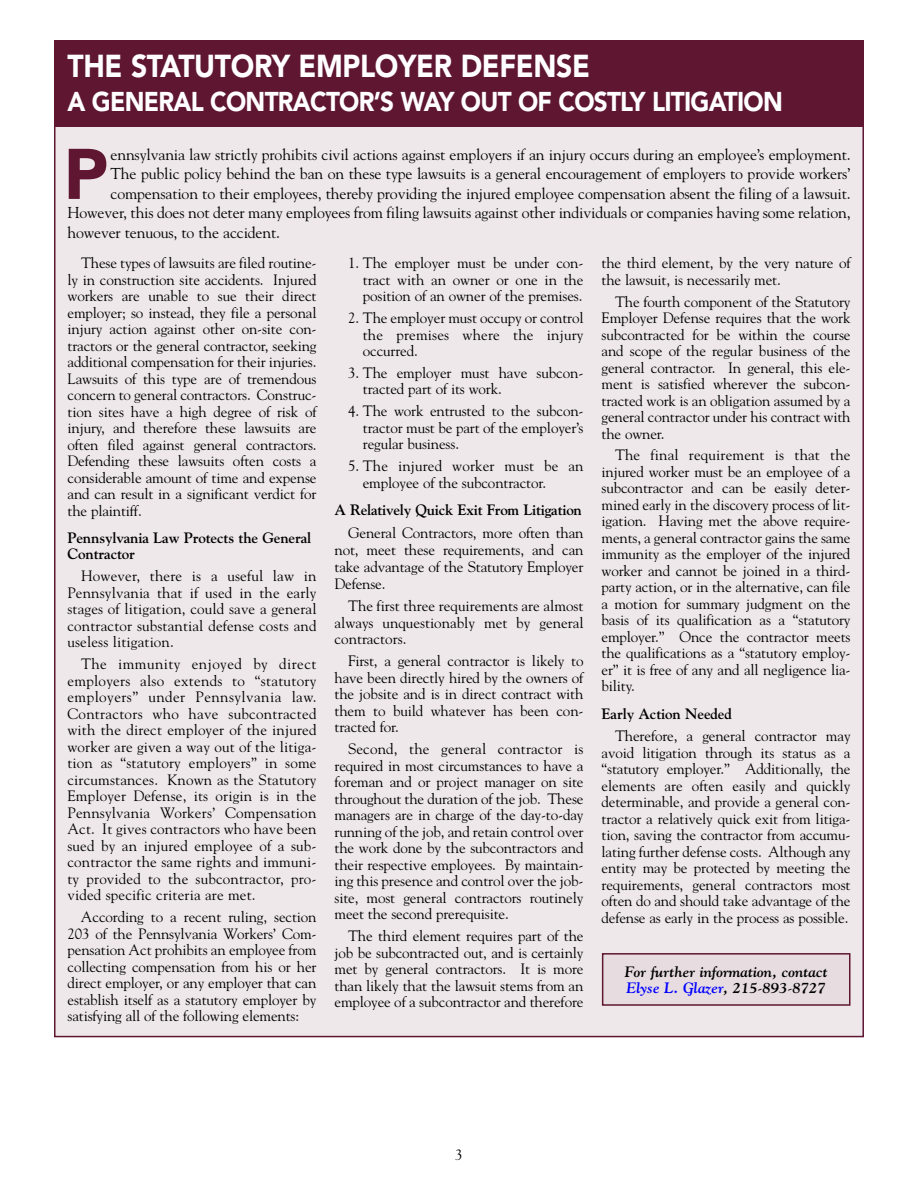
<style>
.page{position:relative;width:918px;height:1188px;background:#fff}
.page>*{position:absolute;margin:0;border:0;box-sizing:border-box;transform-origin:0 0}
.t1{font:900 70.8px "Avenir";color:#5e1631}
.t2{font:900 31.5px "Avenir";letter-spacing:-.01em;color:#fff;scale:.9 1}
.t3{font:900 27px "Avenir";letter-spacing:-.03em;color:#fff;scale:.9 1}
.t4{font:15.75px "Goudy";letter-spacing:-.01em;color:#000}
.t5{font:15px/16.5px "Goudy";letter-spacing:-.01em;color:#000;text-align:justify}
.t6{font:700 15px/16.5px "Goudy";letter-spacing:-.01em;color:#000}
.t7{font:italic 700 15px/16.5px "Goudy";color:#000}
.s1{color:#00f}
.s2{font-weight:400;font-style:normal}
</style>
<div class="page">
<div style="left:55px;top:41px;width:808px;height:996px;background:#efe8ea"></div>
<div style="left:54px;top:40px;width:810px;height:87px;background:#5e1631"></div>
<div style="left:603px;top:954px;width:247px;height:51px;background:#e7dce0"></div>
<div style="left:602px;top:953px;width:248px;height:53px;border:2px solid #5e1631"></div>
<h2 class="t2" style="left:68px;top:53px;width:582px">THE STATUTORY EMPLOYER DEFENSE</h2>
<h3 class="t3" style="left:68px;top:91px;width:796px">A GENERAL CONTRACTOR’S WAY OUT OF COSTLY LITIGATION</h3>
<h1 class="t1" style="left:64px;top:145px;width:46px">P</h1>
<p class="t4" style="left:111px;top:145px;width:742px">ennsylvania law strictly prohibits civil actions against employers if an injury occurs during an employee’s employment.</p>
<p class="t4" style="left:111px;top:165px;width:742px">The public policy behind the ban on these type lawsuits is a general encouragement of employers to provide workers’</p>
<p class="t4" style="left:111px;top:184px;width:742px">compensation to their employees, thereby providing the injured employee compensation absent the filing of a lawsuit.</p>
<p class="t4" style="left:67px;top:204px;width:785px">However, this does not deter many employees from filing lawsuits against other individuals or companies having some relation,</p>
<p class="t4" style="left:67px;top:223px;width:214px">however tenuous, to the accident.</p>
<p class="t5" style="left:68px;top:255px;width:251px;text-indent:14px">These types of lawsuits are filed routine&shy;ly in construction site accidents. Injured workers are unable to sue their direct employer; so instead, they file a personal injury action against other on-site con&shy;tractors or the general contractor, seeking additional compensation for their injuries.<br>Lawsuits of this type are of tremendous concern to general contractors. Construc&shy;tion sites have a high degree of risk of injury, and therefore these lawsuits are often filed against general contractors.<br>Defending these lawsuits often costs a considerable amount of time and expense and can result in a significant verdict for the plaintiff.</p>
<p class="t6" style="left:68px;top:529px;width:245px">Pennsylvania Law Protects the General<br>Contractor</p>
<p class="t5" style="left:68px;top:568px;width:251px;text-indent:14px">However, there is a useful law in Pennsylvania that if used in the early stages of litigation, could save a general contractor substantial defense costs and useless litigation.</p>
<p class="t5" style="left:67px;top:656px;width:251px;text-indent:14px">The immunity enjoyed by direct employers also extends to “statutory employers” under Pennsylvania law.<br>Contractors who have subcontracted with the direct employer of the injured worker are given a way out of the litiga&shy;tion as “statutory employers” in some circumstances. Known as the Statutory Employer Defense, its origin is in the Pennsylvania Workers’ Compensation Act. It gives contractors who have been sued by an injured employee of a sub&shy;contractor the same rights and immuni&shy;ty provided to the subcontractor, pro&shy;vided specific criteria are met.</p>
<p class="t5" style="left:67px;top:909px;width:251px;text-indent:14px">According to a recent ruling, section 203 of the Pennsylvania Workers’ Com&shy;pensation Act prohibits an employee from collecting compensation from his or her direct employer, or any employer that can establish itself as a statutory employer by satisfying all of the following elements:</p>
<p class="t5" style="left:602px;top:255px;width:251px">the third element, by the very nature of the lawsuit, is necessarily met.</p>
<p class="t5" style="left:602px;top:293px;width:251px;text-indent:14px">The fourth component of the Statutory Employer Defense requires that the work subcontracted for be within the course and scope of the regular business of the general contractor. In general, this ele&shy;ment is satisfied wherever the subcon&shy;tracted work is an obligation assumed by a general contractor under his contract with the owner.</p>
<p class="t5" style="left:602px;top:447px;width:251px;text-indent:14px">The final requirement is that the injured worker must be an employee of a subcontractor and can be easily deter&shy;mined early in the discovery process of lit&shy;igation. Having met the above require&shy;ments, a general contractor gains the same immunity as the employer of the injured worker and cannot be joined in a third&shy;party action, or in the alternative, can file a motion for summary judgment on the basis of its qualification as a “statutory employer.” Once the contractor meets the qualifications as a “statutory employ&shy;er” it is free of any and all negligence lia&shy;bility.</p>
<p class="t6" style="left:602px;top:706px;width:132px">Early Action Needed</p>
<p class="t5" style="left:602px;top:728px;width:251px;text-indent:14px">Therefore, a general contractor may avoid litigation through its status as a “statutory employer.” Additionally, the elements are often easily and quickly determinable, and provide a general con&shy;tractor a relatively quick exit from litiga&shy;tion, saving the contractor from accumu&shy;lating further defense costs. Although any entity may be protected by meeting the requirements, general contractors most often do and should take advantage of the defense as early in the process as possible.</p>
<p class="t7" style="left:625px;top:963px;width:204px">For further information, contact<br><span class="s1">Elyse L. Glazer</span>, 215<span class="s2">-</span>893<span class="s2">-</span>8727</p>
<p class="t5" style="left:363px;top:255px;width:222px;text-indent:-15px">1. The employer must be under con&shy;tract with an owner or one in the position of an owner of the premises.</p>
<p class="t5" style="left:363px;top:310px;width:222px;text-indent:-15px">2. The employer must occupy or control the premises where the injury occurred.</p>
<p class="t5" style="left:363px;top:364px;width:222px;text-indent:-15px">3. The employer must have subcon&shy;tracted part of its work.</p>
<p class="t5" style="left:363px;top:403px;width:222px;text-indent:-15px">4. The work entrusted to the subcon&shy;tractor must be part of the employer’s regular business.</p>
<p class="t5" style="left:363px;top:458px;width:222px;text-indent:-15px">5. The injured worker must be an employee of the subcontractor.</p>
<p class="t6" style="left:335px;top:502px;width:249px">A Relatively Quick Exit From Litigation</p>
<p class="t5" style="left:335px;top:524px;width:251px;line-height:17.2px;text-indent:14px">General Contractors, more often than not, meet these requirements, and can take advantage of the Statutory Employer Defense.</p>
<p class="t5" style="left:335px;top:598px;width:251px;text-indent:14px">The first three requirements are almost always unquestionably met by general contractors.</p>
<p class="t5" style="left:335px;top:653px;width:251px;text-indent:14px">First, a general contractor is likely to have been directly hired by the owners of the jobsite and is in direct contract with them to build whatever has been con&shy;tracted for.</p>
<p class="t5" style="left:335px;top:741px;width:251px;text-indent:14px">Second, the general contractor is required in most circumstances to have a foreman and or project manager on site throughout the duration of the job. These managers are in charge of the day-to-day running of the job, and retain control over the work done by the subcontractors and their respective employees. By maintain&shy;ing this presence and control over the job&shy;site, most general contractors routinely meet the second prerequisite.</p>
<p class="t5" style="left:335px;top:928px;width:251px;text-indent:14px">The third element requires part of the job be subcontracted out, and is certainly met by general contractors. It is more than likely that the lawsuit stems from an employee of a subcontractor and therefore</p>
<p class="t5" style="left:455px;top:1147px;width:9px">3</p>
</div>
